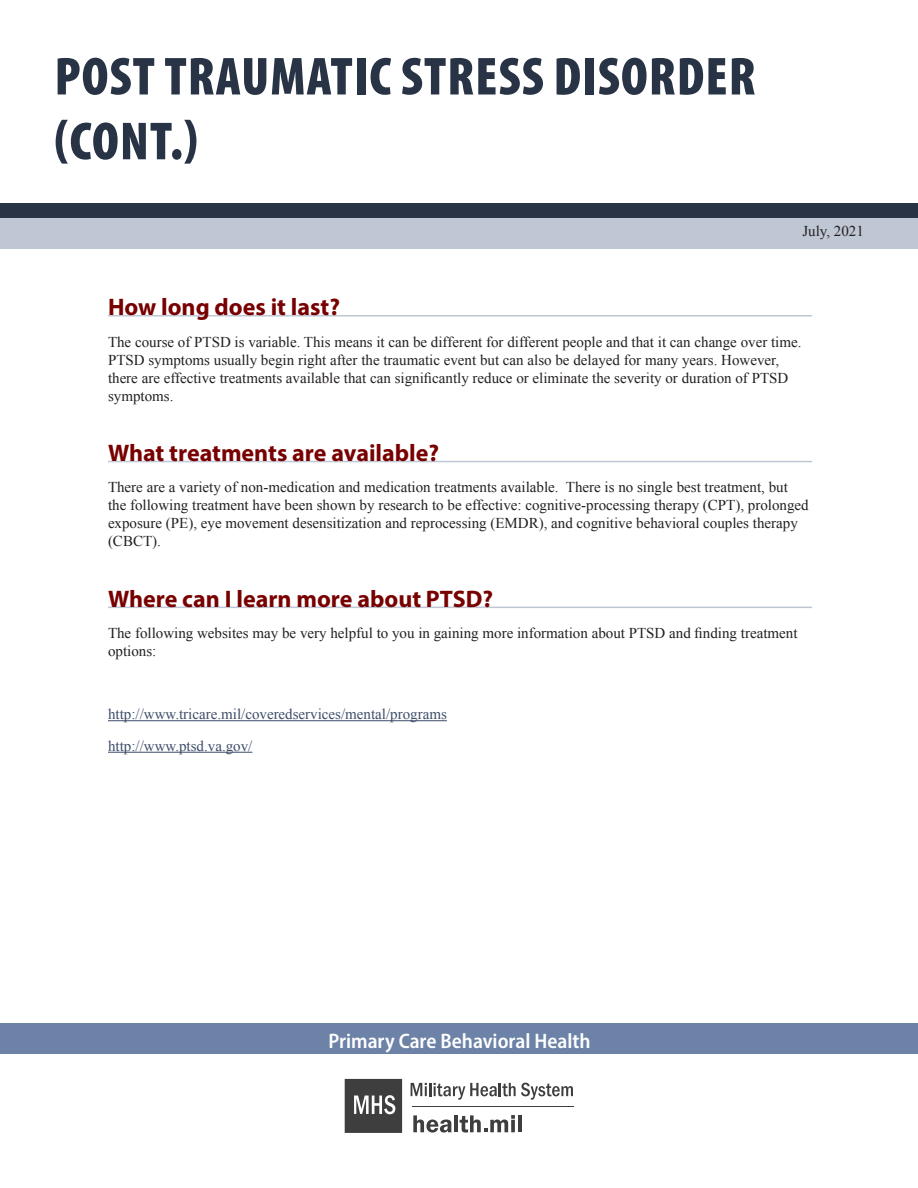
<style>
.page{position:relative;width:918px;height:1188px;background:#fff}
.page>*{position:absolute;margin:0;border:0;box-sizing:border-box;transform-origin:0 0}
.t1{font:900 condensed 54px/64.8px "Myriad Pro";letter-spacing:.02em;color:#283446}
.Subtitle{font:700 24px "Myriad Pro";color:#780000}
.t2{font:600 semi-condensed 21px "Myriad Pro";color:#fff}
.t3{font:15px/18px "Times New Roman";color:#231f20}
.t4{font:15px "Times New Roman";color:#3d4d69}
</style>
<div class="page">
<div style="left:0;top:203px;width:918px;height:15px;background:#283446"></div>
<svg style="left:345px;top:1079px;width:57px;height:54px;background:#555556"></svg>
<svg style="left:413px;top:1115px;width:39px;height:18px"></svg>
<hr style="left:454px;top:1115px;width:4px;height:17px;background:#3e3e3f">
<svg style="left:460px;top:1115px;width:55px;height:18px"></svg>
<svg style="left:511px;top:1120px;width:4px;height:12px"></svg>
<hr style="left:518px;top:1115px;width:4px;height:17px;background:#3e3e3f">
<hr style="left:412px;top:1106px;width:161px;height:1px;background:#3e3e3f">
<svg style="left:411px;top:1083px;width:162px;height:17px"></svg>
<div style="left:0;top:1024px;width:918px;height:30px;background:#6c82a7"></div>
<div style="left:0;top:218px;width:918px;height:30px;background:#bfc6d4"></div>
<hr style="left:108px;top:315px;width:704px;height:1px;background:#bfc6d4">
<hr style="left:108px;top:461px;width:704px;height:1px;background:#bfc6d4">
<hr style="left:108px;top:607px;width:704px;height:1px;background:#bfc6d4">
<hr style="left:108px;top:720px;width:339px;height:1px;background:#3d4d69">
<hr style="left:108px;top:752px;width:144px;height:1px;background:#3d4d69">
<p class="t1" style="left:55px;top:43px;width:703px">POST TRAUMATIC STRESS DISORDER (CONT.)</p>
<p class="t3" style="left:802px;top:222px;width:63px">July, 2021</p>
<p class="Subtitle" style="left:108px;top:291px;width:234px">How long does it last?</p>
<p class="t3" style="left:108px;top:332px;width:695px">The course of PTSD is variable. This means it can be different for different people and that it can change over time.<br>PTSD symptoms usually begin right after the traumatic event but can also be delayed for many years. However, there are effective treatments available that can significantly reduce or eliminate the severity or duration of PTSD symptoms.</p>
<p class="Subtitle" style="left:108px;top:437px;width:333px">What treatments are available?</p>
<p class="t3" style="left:108px;top:478px;width:702px">There are a variety of non-medication and medication treatments available. There is no single best treatment, but the following treatment have been shown by research to be effective: cognitive-processing therapy (CPT), prolonged exposure (PE), eye movement desensitization and reprocessing (EMDR), and cognitive behavioral couples therapy (CBCT).</p>
<p class="Subtitle" style="left:108px;top:583px;width:387px">Where can I learn more about PTSD?</p>
<p class="t3" style="left:108px;top:624px;width:691px">The following websites may be very helpful to you in gaining more information about PTSD and finding treatment options:</p>
<p class="t4" style="left:108px;top:704px;width:340px">http://www.tricare.mil/coveredservices/mental/programs</p>
<p class="t4" style="left:108px;top:735px;width:146px">http://www.ptsd.va.gov/</p>
<h3 class="t2" style="left:328px;top:1027px;width:264px">Primary Care Behavioral Health</h3>
</div>
